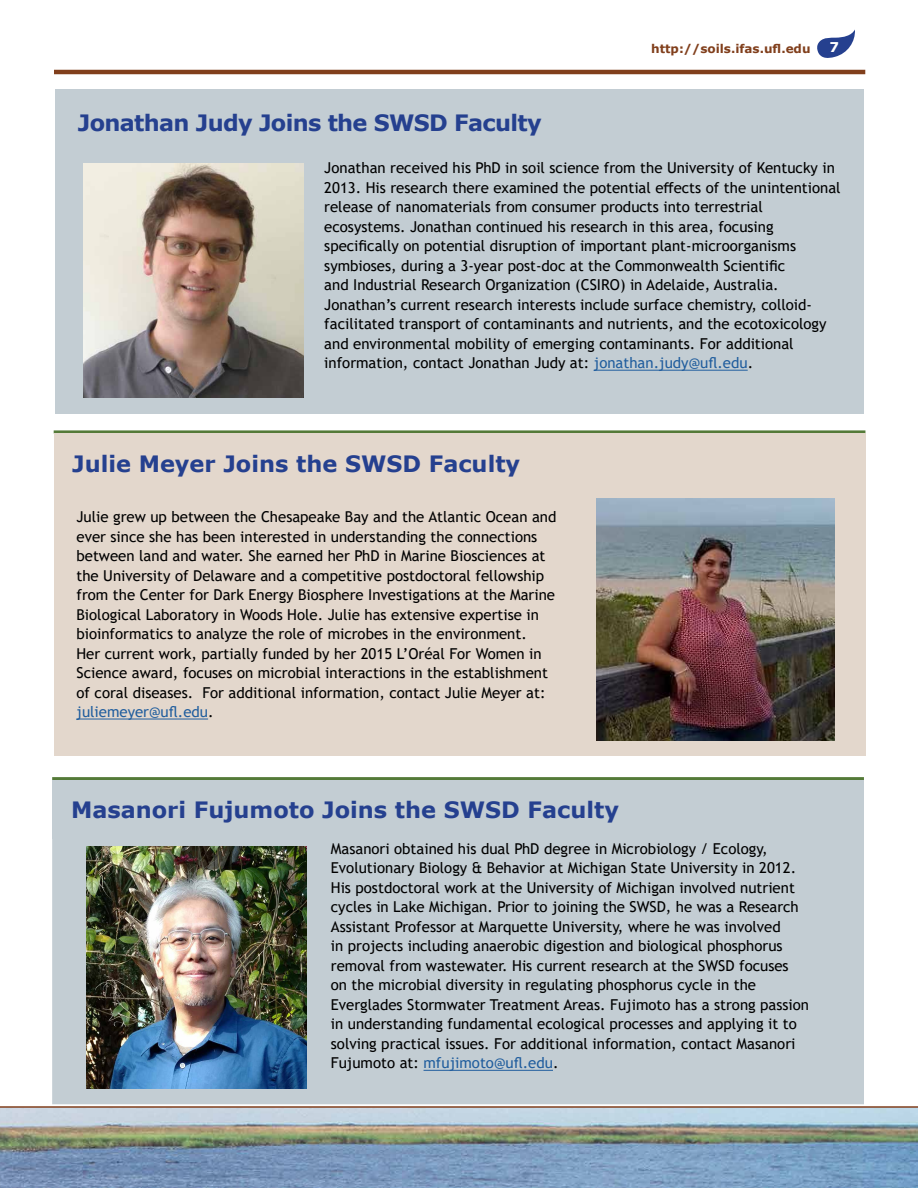
<style>
.page{position:relative;width:918px;height:1188px;background:#fff}
.page>*{position:absolute;margin:0;border:0;box-sizing:border-box;transform-origin:0 0}
.t1{font:700 22.5px "Verdana";color:#25408f}
.t2{font:700 22.5px "Verdana";letter-spacing:-.03em;color:#25408f}
.t3{font:15px/19.5px "Trebuchet MS";color:#000}
.t4{font:700 13.5px "Verdana";color:#fff}
.t5{font:700 12px "Verdana";color:#813f1c}
.s1{color:#215e9e}
</style>
<div class="page">
<div style="left:54px;top:483px;width:811px;height:273px;background:#e3d7cc"></div>
<hr style="left:76px;top:719px;width:132px;height:1px;background:#215e9e">
<hr style="left:54px;top:430px;width:811px;height:3px;background:#547a38">
<img style="left:596px;top:499px;width:239px;height:242px">
<div style="left:54px;top:832px;width:808px;height:271px;background:#c3cdd3"></div>
<hr style="left:424px;top:1070px;width:129px;height:1px;background:#215e9e">
<div style="left:52px;top:831px;width:812px;height:273px;border:3px solid #c3cdd3"></div>
<hr style="left:52px;top:777px;width:812px;height:3px;background:#547a38">
<img style="left:87px;top:846px;width:219px;height:242px">
<svg style="left:817px;top:29px;width:38px;height:29px"></svg>
<img style="left:0;top:1108px;width:918px;height:80px">
<div style="left:55px;top:153px;width:809px;height:261px;background:#c3cdd3"></div>
<hr style="left:594px;top:370px;width:154px;height:1px;background:#215e9e">
<div style="left:55px;top:89px;width:809px;height:67px;background:#c3cdd3"></div>
<div style="left:54px;top:433px;width:811px;height:61px;background:#e3d7cc"></div>
<img style="left:84px;top:164px;width:219px;height:234px">
<div style="left:53px;top:780px;width:811px;height:58px;background:#c3cdd3"></div>
<hr style="left:54px;top:70px;width:811px;height:4px;background:#813f1c">
<hr style="left:0;top:1106px;width:918px;height:2px;background:#813f1c">
<h1 class="t2" style="left:78px;top:107px;width:465px">Jonathan Judy Joins the SWSD Faculty</h1>
<p class="t5" style="left:651px;top:40px;width:161px">http://soils.ifas.ufl.edu</p>
<p class="t4" style="left:830px;top:38px;width:11px">7</p>
<p class="t3" style="left:324px;top:158px;width:518px">Jonathan received his PhD in soil science from the University of Kentucky in 2013. His research there examined the potential effects of the unintentional release of nanomaterials from consumer products into terrestrial ecosystems. Jonathan continued his research in this area, focusing specifically on potential disruption of important plant-microorganisms symbioses, during a 3-year post-doc at the Commonwealth Scientific<br>and Industrial Research Organization (CSIRO) in Adelaide, Australia.<br>Jonathan’s current research interests include surface chemistry, colloid&shy;facilitated transport of contaminants and nutrients, and the ecotoxicology and environmental mobility of emerging contaminants. For additional information, contact Jonathan Judy at: <span class="s1">jonathan.judy@ufl.edu</span>.</p>
<h1 class="t1" style="left:72px;top:448px;width:450px">Julie Meyer Joins the SWSD Faculty</h1>
<p class="t3" style="left:76px;top:507px;width:481px">Julie grew up between the Chesapeake Bay and the Atlantic Ocean and ever since she has been interested in understanding the connections between land and water. She earned her PhD in Marine Biosciences at the University of Delaware and a competitive postdoctoral fellowship from the Center for Dark Energy Biosphere Investigations at the Marine Biological Laboratory in Woods Hole. Julie has extensive expertise in bioinformatics to analyze the role of microbes in the environment.<br>Her current work, partially funded by her 2015 L’Oréal For Women in Science award, focuses on microbial interactions in the establishment of coral diseases. For additional information, contact Julie Meyer at: <span class="s1">juliemeyer@ufl.edu</span>.</p>
<h1 class="t1" style="left:71px;top:794px;width:550px">Masanori Fujumoto Joins the SWSD Faculty</h1>
<p class="t3" style="left:331px;top:839px;width:480px">Masanori obtained his dual PhD degree in Microbiology / Ecology, Evolutionary Biology &amp; Behavior at Michigan State University in 2012.<br>His postdoctoral work at the University of Michigan involved nutrient cycles in Lake Michigan. Prior to joining the SWSD, he was a Research Assistant Professor at Marquette University, where he was involved<br>in projects including anaerobic digestion and biological phosphorus removal from wastewater. His current research at the SWSD focuses<br>on the microbial diversity in regulating phosphorus cycle in the Everglades Stormwater Treatment Areas. Fujimoto has a strong passion in understanding fundamental ecological processes and applying it to solving practical issues. For additional information, contact Masanori Fujumoto at: <span class="s1">mfujimoto@ufl.edu</span>.</p>
</div>
